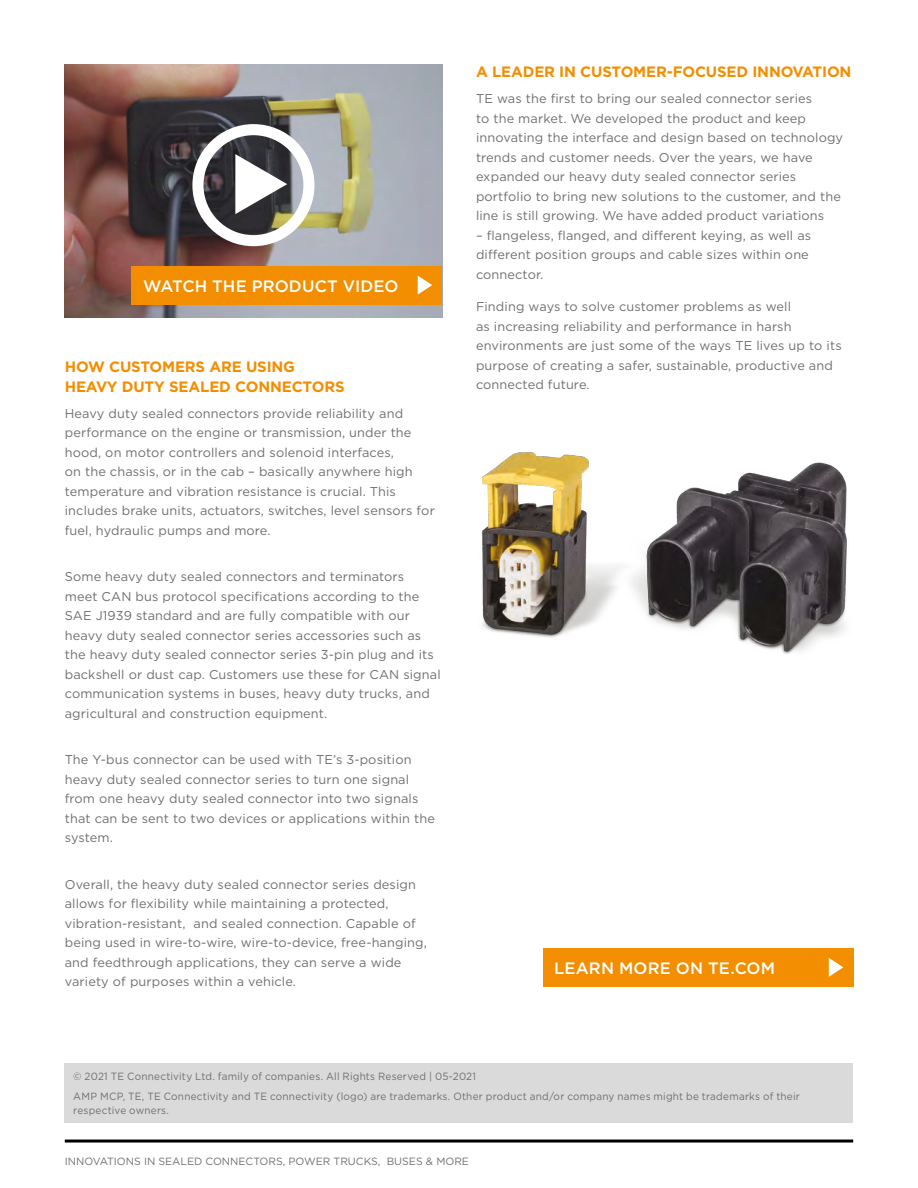
<style>
.page{position:relative;width:918px;height:1188px;background:#fff}
.page>*{position:absolute;margin:0;border:0;box-sizing:border-box;transform-origin:0 0}
.t1{font:500 16.5px "Gotham";letter-spacing:.01em;color:#fff}
.t2{font:700 15px/19.5px "Gotham";letter-spacing:-.01em;color:#f28e00}
.t3{font:12.75px/19.5px "Gotham";letter-spacing:.01em;color:#706f6f}
.t4{font:10.5px/20.2px "Gotham";letter-spacing:.02em;color:#706f6f;scale:.95 1}
.t5{font:10.5px "Gotham";color:#706f6f}
</style>
<div class="page">
<hr style="left:65px;top:1140px;width:788px;height:3px;background:#000">
<img style="left:65px;top:65px;width:377px;height:253px">
<div style="left:65px;top:1063px;width:788px;height:60px;background:#dadada"></div>
<div style="left:132px;top:266px;width:310px;height:38px;background:#f28e00"></div>
<svg style="left:418px;top:276px;width:14px;height:19px"></svg>
<svg style="left:235px;top:154px;width:52px;height:60px"></svg>
<div style="left:192px;top:124px;width:123px;height:122px;border:11px solid #fff;border-radius:50%"></div>
<img style="left:482px;top:452px;width:365px;height:202px">
<div style="left:543px;top:948px;width:310px;height:38px;background:#f28e00"></div>
<svg style="left:829px;top:958px;width:14px;height:19px"></svg>
<p class="t1" style="left:143px;top:275px;width:257px">WATCH THE PRODUCT VIDEO</p>
<p class="t2" style="left:65px;top:357px;width:281px">HOW CUSTOMERS ARE USING<br>HEAVY DUTY SEALED CONNECTORS</p>
<p class="t3" style="left:65px;top:403px;width:372px">Heavy duty sealed connectors provide reliability and performance on the engine or transmission, under the hood, on motor controllers and solenoid interfaces,<br>on the chassis, or in the cab – basically anywhere high temperature and vibration resistance is crucial. This includes brake units, actuators, switches, level sensors for fuel, hydraulic pumps and more.</p>
<p class="t3" style="left:65px;top:567px;width:377px">Some heavy duty sealed connectors and terminators<br>meet CAN bus protocol specifications according to the SAE J1939 standard and are fully compatible with our heavy duty sealed connector series accessories such as the heavy duty sealed connector series 3-pin plug and its backshell or dust cap. Customers use these for CAN signal communication systems in buses, heavy duty trucks, and agricultural and construction equipment.</p>
<p class="t3" style="left:65px;top:750px;width:372px">The Y-bus connector can be used with TE’s 3-position heavy duty sealed connector series to turn one signal from one heavy duty sealed connector into two signals that can be sent to two devices or applications within the system.</p>
<p class="t3" style="left:65px;top:874px;width:364px">Overall, the heavy duty sealed connector series design allows for flexibility while maintaining a protected, vibration-resistant, and sealed connection. Capable of being used in wire-to-wire, wire-to-device, free-hanging, and feedthrough applications, they can serve a wide variety of purposes within a vehicle.</p>
<p class="t2" style="left:476px;top:62px;width:377px">A LEADER IN CUSTOMER-FOCUSED INNOVATION</p>
<p class="t3" style="left:476px;top:89px;width:369px">TE was the first to bring our sealed connector series<br>to the market. We developed the product and keep innovating the interface and design based on technology trends and customer needs. Over the years, we have expanded our heavy duty sealed connector series portfolio to bring new solutions to the customer, and the line is still growing. We have added product variations</p>
<p class="t3" style="left:476px;top:225px;width:337px">– flangeless, flanged, and different keying, as well as different position groups and cable sizes within one connector.</p>
<p class="t3" style="left:476px;top:297px;width:367px">Finding ways to solve customer problems as well<br>as increasing reliability and performance in harsh environments are just some of the ways TE lives up to its purpose of creating a safer, sustainable, productive and connected future.</p>
<p class="t1" style="left:554px;top:957px;width:222px">LEARN MORE ON TE.COM</p>
<p class="t4" style="left:73px;top:1066px;width:766px">© 2021 TE Connectivity Ltd. family of companies. All Rights Reserved | 05-2021<br>AMP MCP, TE, TE Connectivity and TE connectivity (logo) are trademarks. Other product and/or company names might be trademarks of their</p>
<p class="t4" style="left:73px;top:1100px;width:102px">respective owners.</p>
<p class="t5" style="left:65px;top:1154px;width:406px">INNOVATIONS IN SEALED CONNECTORS, POWER TRUCKS, BUSES &amp; MORE</p>
</div>
